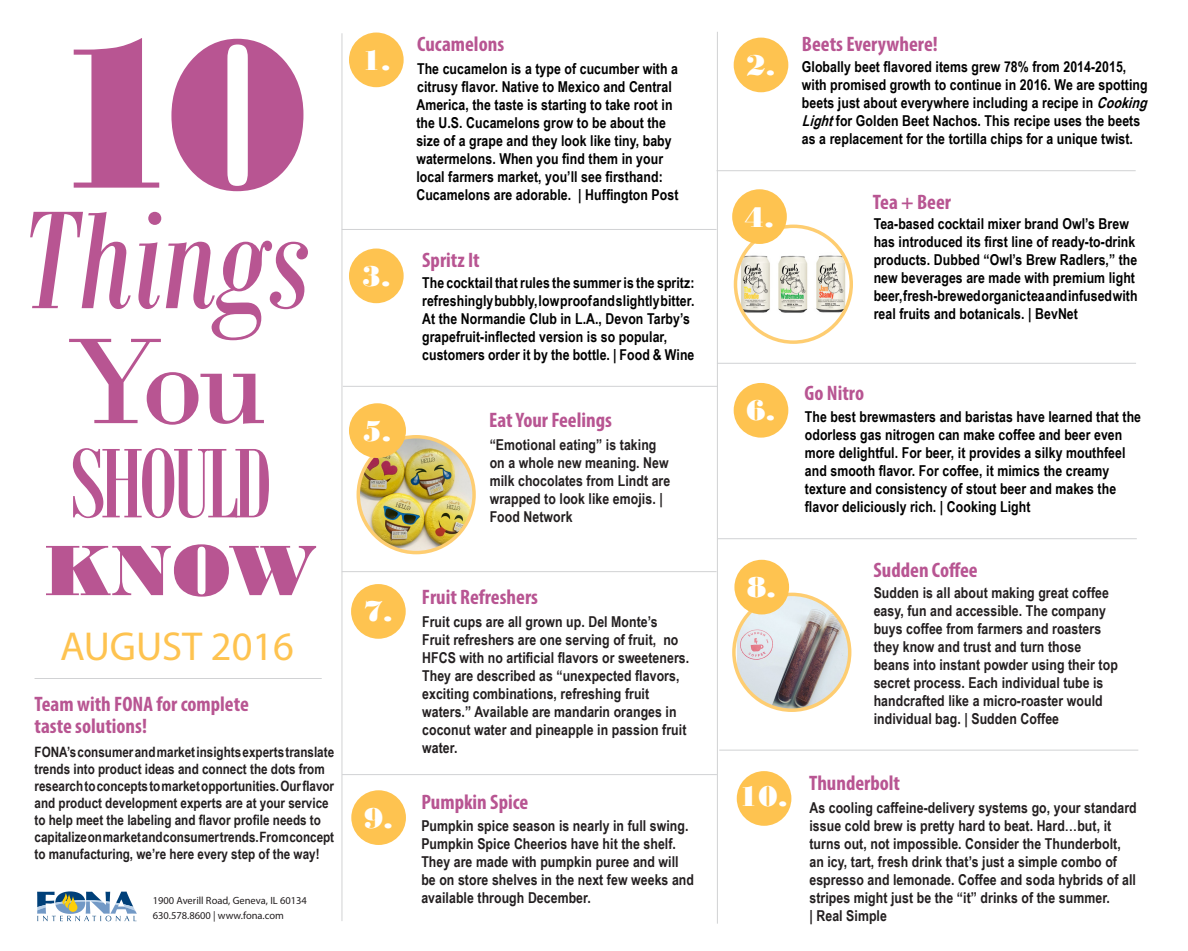
<style>
.page{position:relative;width:1188px;height:951px;background:#fff}
.page>*{position:absolute;margin:0;border:0;box-sizing:border-box;transform-origin:0 0}
.Heading_Year{font:221.85px "Bodoni MT Black";color:#b85592}
.Heading_Year-2{font:italic 151.35px "Bodoni MT Condensed";color:#b85592}
.Heading_Year-3{font:128.7px "Bodoni";color:#b85592}
.Heading_Year-4{font:107.4px "Bodoni MT Condensed";letter-spacing:-.05em;color:#b85592}
.Heading_Year-5{font:75px "Bodoni MT Black";color:#b85592}
.Heading_Month{font:40.5px "Myriad Pro";color:#fec350}
.t1{font:30px "Bodoni MT Black";color:#fff}
.Body{font:700 condensed 21px "Myriad Pro";color:#b85592}
.Body-2{font:700 15px/18px "Arial Narrow";letter-spacing:.005em;color:#000}
.Body-3{font:700 15px/18px "Arial Narrow";letter-spacing:.005em;color:#231f20}
.Body-4{font:700 14.25px/17.1px "Arial Narrow";color:#231f20}
.t2{font:10.5px "Myriad Pro";color:#231f20}
.s1{font-style:italic}
</style>
<div class="page">
<hr style="left:717px;top:32px;width:1px;height:891px;background:#d1d2d4">
<hr style="left:717px;top:170px;width:419px;height:1px;background:#d1d2d4">
<hr style="left:343px;top:386px;width:375px;height:1px;background:#d1d2d4">
<img style="left:358px;top:436px;width:116px;height:116px;border-radius:58px">
<div style="left:357px;top:435px;width:119px;height:119px;border:3px solid #fecd71;border-radius:50%"></div>
<hr style="left:35px;top:678px;width:287px;height:1px;background:#d1d2d4">
<svg style="left:37px;top:891px;width:100px;height:30px"></svg>
<hr style="left:342px;top:33px;width:1px;height:888px;background:#d1d2d4">
<hr style="left:718px;top:538px;width:419px;height:1px;background:#d1d2d4">
<hr style="left:717px;top:363px;width:419px;height:1px;background:#d1d2d4">
<hr style="left:719px;top:749px;width:419px;height:1px;background:#d1d2d4">
<hr style="left:342px;top:774px;width:375px;height:1px;background:#d1d2d4">
<hr style="left:342px;top:571px;width:375px;height:1px;background:#d1d2d4">
<div style="left:349px;top:33px;width:55px;height:54px;background:#fec350;border-radius:50%"></div>
<img style="left:736px;top:248px;width:114px;height:72px">
<div style="left:734px;top:224px;width:119px;height:120px;border:3px solid #fecd71;border-radius:50%"></div>
<div style="left:732px;top:189px;width:55px;height:55px;background:#fec350;border-radius:50%"></div>
<div style="left:349px;top:403px;width:57px;height:55px;background:#fec350;border-radius:50%"></div>
<div style="left:351px;top:790px;width:55px;height:54px;background:#fec350;border-radius:50%"></div>
<div style="left:734px;top:38px;width:54px;height:54px;background:#fec350;border-radius:50%"></div>
<div style="left:349px;top:248px;width:55px;height:55px;background:#fec350;border-radius:50%"></div>
<div style="left:737px;top:771px;width:54px;height:54px;background:#fec350;border-radius:50%"></div>
<img style="left:737px;top:596px;width:112px;height:114px">
<div style="left:732px;top:592px;width:119px;height:120px;border:3px solid #fecd71;border-radius:50%"></div>
<div style="left:734px;top:559px;width:55px;height:55px;background:#fec350;border-radius:50%"></div>
<hr style="left:342px;top:229px;width:375px;height:1px;background:#d1d2d4">
<div style="left:351px;top:584px;width:55px;height:54px;background:#fec350;border-radius:50%"></div>
<div style="left:734px;top:383px;width:54px;height:54px;background:#fec350;border-radius:50%"></div>
<p class="Heading_Year" style="left:42px;top:-16px;width:270px">10</p>
<p class="Heading_Year-2" style="left:22px;top:169px;width:289px">Things</p>
<p class="Heading_Year-3" style="left:65px;top:305px;width:204px">You</p>
<p class="Heading_Year-4" style="left:69px;top:419px;width:205px">SHOULD</p>
<p class="Heading_Year-5" style="left:44px;top:526px;width:274px">KNOW</p>
<p class="Heading_Month" style="left:60px;top:621px;width:236px">AUGUST 2016</p>
<p class="Body" style="left:35px;top:690px;width:216px">Team with FONA for complete</p>
<p class="Body" style="left:35px;top:712px;width:114px">taste solutions!</p>
<p class="Body-4" style="left:35px;top:742px;width:301px">FONA’s consumer and market insights experts translate trends into product ideas and connect the dots from research to concepts to market opportunities. Our flavor and product development experts are at your service to help meet the labeling and flavor profile needs to capitalize on market and consumer trends. From concept to manufacturing, we’re here every step of the way!</p>
<p class="t2" style="left:153px;top:894px;width:156px">1900 Averill Road, Geneva, IL 60134</p>
<p class="t2" style="left:153px;top:908px;width:133px">630.578.8600 | www.fona.com</p>
<p class="t1" style="left:361px;top:42px;width:31px">1.</p>
<p class="t1" style="left:361px;top:258px;width:31px">3.</p>
<p class="Body" style="left:417px;top:31px;width:89px">Cucamelons</p>
<p class="Body-2" style="left:416px;top:59px;width:264px">The cucamelon is a type of cucumber with a citrusy flavor. Native to Mexico and Central America, the taste is starting to take root in the U.S. Cucamelons grow to be about the size of a grape and they look like tiny, baby watermelons. When you find them in your local farmers market, you’ll see firsthand:<br>Cucamelons are adorable. | Huffington Post</p>
<p class="Body" style="left:422px;top:247px;width:59px">Spritz It</p>
<p class="Body-2" style="left:422px;top:273px;width:274px">The cocktail that rules the summer is the spritz: refreshingly bubbly, low proof and slightly bitter.<br>At the Normandie Club in L.A., Devon Tarby’s grapefruit-inflected version is so popular, customers order it by the bottle. | Food &amp; Wine</p>
<p class="t1" style="left:362px;top:413px;width:31px">5.</p>
<p class="Body" style="left:489px;top:407px;width:124px">Eat Your Feelings</p>
<p class="Body-3" style="left:490px;top:435px;width:182px">“Emotional eating” is taking on a whole new meaning. New milk chocolates from Lindt are wrapped to look like emojis. |<br>Food Network</p>
<p class="t1" style="left:363px;top:594px;width:31px">7.</p>
<p class="t1" style="left:364px;top:800px;width:31px">9.</p>
<p class="Body" style="left:422px;top:583px;width:118px">Fruit Refreshers</p>
<p class="Body-3" style="left:422px;top:612px;width:269px">Fruit cups are all grown up. Del Monte’s<br>Fruit refreshers are one serving of fruit, no HFCS with no artificial flavors or sweeteners.<br>They are described as “unexpected flavors, exciting combinations, refreshing fruit waters.” Available are mandarin oranges in coconut water and pineapple in passion fruit water.</p>
<p class="Body" style="left:421px;top:789px;width:108px">Pumpkin Spice</p>
<p class="Body-3" style="left:421px;top:815px;width:274px">Pumpkin spice season is nearly in full swing.<br>Pumpkin Spice Cheerios have hit the shelf.<br>They are made with pumpkin puree and will be on store shelves in the next few weeks and available through December.</p>
<p class="t1" style="left:746px;top:47px;width:31px">2.</p>
<p class="t1" style="left:745px;top:199px;width:31px">4.</p>
<p class="Body" style="left:802px;top:30px;width:137px">Beets Everywhere!</p>
<p class="Body-2" style="left:802px;top:57px;width:352px">Globally beet flavored items grew 78% from 2014-2015, with promised growth to continue in 2016. We are spotting beets just about everywhere including a recipe in <span class="s1">Cooking Light</span>for Golden Beet Nachos. This recipe uses the beets as a replacement for the tortilla chips for a unique twist.</p>
<p class="Body" style="left:873px;top:189px;width:80px">Tea + Beer</p>
<p class="Body-2" style="left:874px;top:214px;width:265px">Tea-based cocktail mixer brand Owl’s Brew has introduced its first line of ready-to-drink products. Dubbed “Owl’s Brew Radlers,” the new beverages are made with premium light beer, fresh-brewed organic tea and infused with real fruits and botanicals. | BevNet</p>
<p class="t1" style="left:746px;top:393px;width:31px">6.</p>
<p class="t1" style="left:747px;top:569px;width:31px">8.</p>
<p class="Body" style="left:805px;top:380px;width:61px">Go Nitro</p>
<p class="Body-2" style="left:805px;top:407px;width:338px">The best brewmasters and baristas have learned that the odorless gas nitrogen can make coffee and beer even more delightful. For beer, it provides a silky mouthfeel and smooth flavor. For coffee, it mimics the creamy texture and consistency of stout beer and makes the flavor deliciously rich. | Cooking Light</p>
<p class="Body" style="left:873px;top:557px;width:106px">Sudden Coffee</p>
<p class="Body-3" style="left:874px;top:583px;width:246px">Sudden is all about making great coffee easy, fun and accessible. The company buys coffee from farmers and roasters they know and trust and turn those beans into instant powder using their top secret process. Each individual tube is handcrafted like a micro-roaster would individual bag. | Sudden Coffee</p>
<p class="t1" style="left:739px;top:778px;width:50px">10.</p>
<p class="Body" style="left:809px;top:770px;width:92px">Thunderbolt</p>
<p class="Body-3" style="left:809px;top:797px;width:329px">As cooling caffeine-delivery systems go, your standard issue cold brew is pretty hard to beat. Hard…but, it turns out, not impossible. Consider the Thunderbolt, an icy, tart, fresh drink that’s just a simple combo of espresso and lemonade. Coffee and soda hybrids of all stripes might just be the “it” drinks of the summer.</p>
<p class="Body-3" style="left:809px;top:905px;width:79px">| Real Simple</p>
</div>
